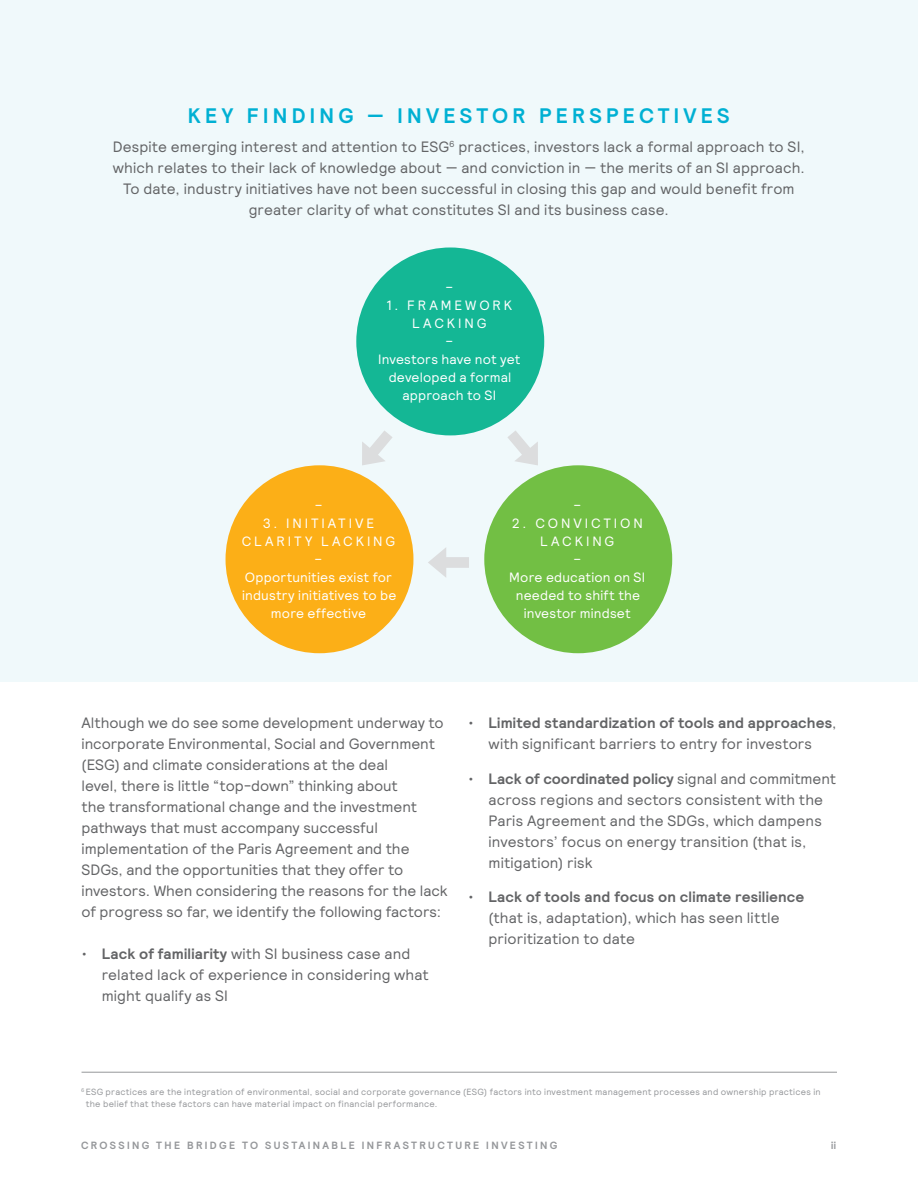
<style>
.page{position:relative;width:918px;height:1188px;background:#fff}
.page>*{position:absolute;margin:0;border:0;box-sizing:border-box;transform-origin:0 0}
.t1{font:700 21px "Relative";letter-spacing:.205em;color:#00b0d3}
.t2{font:15px/21px "Relative";letter-spacing:.005em;color:#636466}
.t3{font:13.5px/18px "Relative";letter-spacing:.015em;color:#fff;text-align:center}
.t4{font:700 10.5px "Relative";letter-spacing:.225em;color:#95979a}
.t5{font:9px/12px "Relative";letter-spacing:.03em;color:#95979a}
.s1{font-weight:700}
</style>
<div class="page">
<div style="left:0;top:0;width:918px;height:682px;background:#f0f9fb"></div>
<hr style="left:82px;top:1072px;width:755px;height:1px;background:#95979a">
<svg style="left:428px;top:548px;width:41px;height:29px"></svg>
<svg style="left:362px;top:431px;width:30px;height:34px"></svg>
<svg style="left:507px;top:431px;width:31px;height:34px"></svg>
<div style="left:356px;top:247px;width:188px;height:188px;background:#14b795;border-radius:50%"></div>
<div style="left:484px;top:465px;width:188px;height:188px;background:#72bf44;border-radius:50%"></div>
<div style="left:226px;top:465px;width:187px;height:188px;background:#fcaf17;border-radius:50%"></div>
<h1 class="t1" style="left:188px;top:102px;width:543px">KEY FINDING — INVESTOR PERSPECTIVES</h1>
<p class="t2" style="left:113px;top:136px;width:694px;text-align:center">Despite emerging interest and attention to ESG<sup>6</sup> practices, investors lack a formal approach to SI, which relates to their lack of knowledge about — and conviction in — the merits of an SI approach.<br>To date, industry initiatives have not been successful in closing this gap and would benefit from greater clarity of what constitutes SI and its business case.</p>
<p class="t3" style="left:445px;top:278px;width:9px">–</p>
<p class="t3" style="left:378px;top:296px;width:144px">1. FRAMEWORK<br>LACKING<br>–<br>Investors have not yet developed a formal approach to SI</p>
<p class="t3" style="left:315px;top:496px;width:9px">–</p>
<p class="t3" style="left:242px;top:514px;width:156px">3. INITIATIVE<br>CLARITY LACKING –<br>Opportunities exist for industry initiatives to be more effective</p>
<p class="t3" style="left:573px;top:496px;width:9px">–</p>
<p class="t3" style="left:509px;top:514px;width:137px">2. CONVICTION<br>LACKING<br>–<br>More education on SI needed to shift the investor mindset</p>
<p class="t2" style="left:82px;top:712px;width:368px">Although we do see some development underway to incorporate Environmental, Social and Government (ESG) and climate considerations at the deal<br>level, there is little “top-down” thinking about<br>the transformational change and the investment pathways that must accompany successful implementation of the Paris Agreement and the SDGs, and the opportunities that they offer to investors. When considering the reasons for the lack of progress so far, we identify the following factors:</p>
<p class="t2" style="left:102px;top:942px;width:329px;text-indent:-20px">• <span class="s1">Lack of familiarity</span> with SI business case and related lack of experience in considering what might qualify as SI</p>
<p class="t2" style="left:468px;top:712px;width:370px;text-align:center">• <span class="s1">Limited standardization of tools and approaches</span>, with significant barriers to entry for investors</p>
<p class="t2" style="left:489px;top:768px;width:349px;text-indent:-20px">• <span class="s1">Lack of coordinated policy</span> signal and commitment across regions and sectors consistent with the Paris Agreement and the SDGs, which dampens investors’ focus on energy transition (that is, mitigation) risk</p>
<p class="t2" style="left:489px;top:886px;width:317px;text-indent:-20px">• <span class="s1">Lack of tools and focus on climate resilience </span>(that is, adaptation), which has seen little prioritization to date</p>
<p class="t5" style="left:86px;top:1086px;width:737px;text-indent:-5px"><sup>6</sup> ESG practices are the integration of environmental, social and corporate governance (ESG) factors into investment management processes and ownership practices in the belief that these factors can have material impact on financial performance.</p>
<p class="t4" style="left:81px;top:1138px;width:478px">CROSSING THE BRIDGE TO SUSTAINABLE INFRASTRUCTURE INVESTING</p>
<p class="t4" style="left:831px;top:1138px;width:6px">ii</p>
</div>
